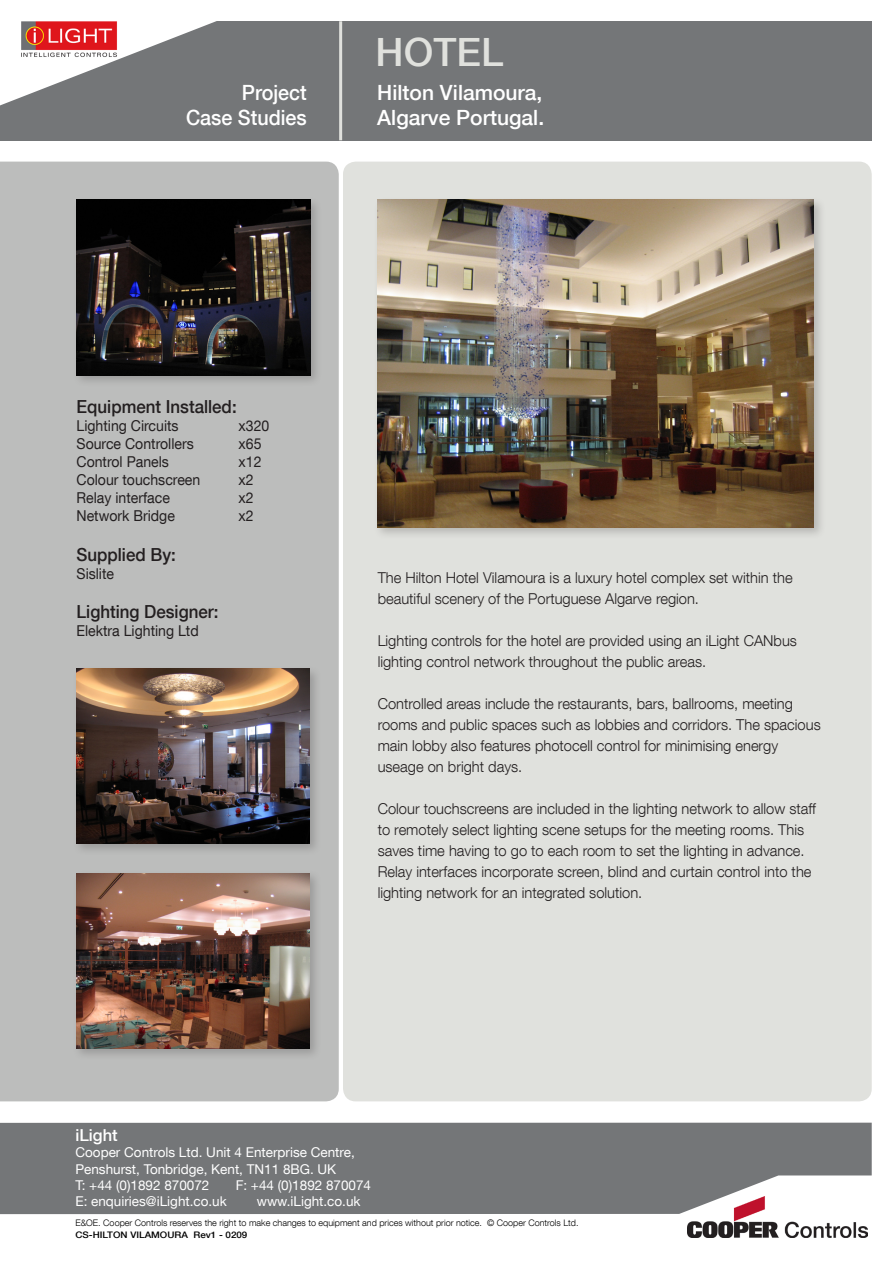
<style>
.page{position:relative;width:893px;height:1263px;background:#fff}
.page>*{position:absolute;margin:0;border:0;box-sizing:border-box;transform-origin:0 0}
.t1{font:500 39px "Helvetica Neue LT Com";color:#e0e1dd}
.t2{font:500 21px "Helvetica Neue LT Com";color:#fff}
.t3{font:500 21px "Helvetica Neue LT Com";color:#fff;scale:.94 1}
.t4{font:500 18px "Helvetica Neue LT Com";color:#231f20;scale:.94 1}
.t5{font:500 16.5px "Helvetica Neue LT Com";color:#fff}
.t6{font:300 15px/21px "Helvetica Neue LT Com";color:#231f20}
.t7{font:15px "Helvetica Neue LT Com";color:#231f20;scale:.94 1}
.t8{font:13.5px/16.2px "Helvetica Neue LT Com";color:#fff}
.t9{font:300 9px "Helvetica Neue LT Com";color:#000}
.t10{font:500 9px "Helvetica Neue LT Com";color:#000;scale:1.09 1}
</style>
<div class="page">
<img style="left:687px;top:1214px;width:181px;height:24px">
<svg style="left:0;top:1123px;width:872px;height:91px;background:#7d7e80"></svg>
<div style="left:0;top:21px;width:872px;height:119px;background:#747678"></div>
<svg style="left:0;top:21px;width:217px;height:84px"></svg>
<img style="left:20px;top:21px;width:97px;height:36px">
<div style="left:0;top:162px;width:339px;height:939px;background:#bcbdbc"></div>
<div style="left:343px;top:162px;width:529px;height:939px;background:#e0e1dd;border-radius:13px"></div>
<hr style="left:339px;top:21px;width:3px;height:119px;background:#e0e1dd">
<div style="left:374px;top:196px;width:452px;height:343px;background:#231f20;opacity:.22"></div>
<img style="left:378px;top:200px;width:436px;height:327px">
<div style="left:73px;top:196px;width:250px;height:192px;background:#231f20;opacity:.22"></div>
<img style="left:77px;top:200px;width:233px;height:175px">
<div style="left:73px;top:665px;width:248px;height:191px;background:#231f20;opacity:.22"></div>
<img style="left:77px;top:669px;width:232px;height:174px">
<div style="left:73px;top:869px;width:249px;height:191px;background:#231f20;opacity:.22"></div>
<img style="left:77px;top:873px;width:233px;height:175px">
<p class="t3" style="left:242px;top:80px;width:70px">Project</p>
<p class="t3" style="left:186px;top:105px;width:130px">Case Studies</p>
<p class="t1" style="left:376px;top:28px;width:129px">HOTEL</p>
<p class="t2" style="left:377px;top:80px;width:167px">Hilton Vilamoura,</p>
<p class="t2" style="left:377px;top:105px;width:168px">Algarve Portugal.</p>
<p class="t4" style="left:77px;top:396px;width:172px">Equipment Installed:</p>
<p class="t7" style="left:77px;top:416px;width:110px">Lighting Circuits</p>
<p class="t7" style="left:239px;top:416px;width:34px">x320</p>
<p class="t7" style="left:77px;top:434px;width:126px">Source Controllers</p>
<p class="t7" style="left:239px;top:434px;width:26px">x65</p>
<p class="t7" style="left:77px;top:452px;width:100px">Control Panels</p>
<p class="t7" style="left:239px;top:452px;width:26px">x12</p>
<p class="t7" style="left:77px;top:470px;width:133px">Colour touchscreen</p>
<p class="t7" style="left:239px;top:470px;width:18px">x2</p>
<p class="t7" style="left:77px;top:488px;width:101px">Relay interface</p>
<p class="t7" style="left:239px;top:488px;width:18px">x2</p>
<p class="t7" style="left:77px;top:506px;width:106px">Network Bridge</p>
<p class="t7" style="left:239px;top:506px;width:18px">x2</p>
<p class="t4" style="left:77px;top:543px;width:107px">Supplied By:</p>
<p class="t7" style="left:77px;top:564px;width:41px">Sislite</p>
<p class="t4" style="left:77px;top:601px;width:153px">Lighting Designer:</p>
<p class="t7" style="left:77px;top:621px;width:132px">Elektra Lighting Ltd</p>
<p class="t6" style="left:378px;top:566px;width:417px">The Hilton Hotel Vilamoura is a luxury hotel complex set within the beautiful scenery of the Portuguese Algarve region.</p>
<p class="t6" style="left:378px;top:629px;width:421px">Lighting controls for the hotel are provided using an iLight CANbus lighting control network throughout the public areas.</p>
<p class="t6" style="left:378px;top:692px;width:444px">Controlled areas include the restaurants, bars, ballrooms, meeting rooms and public spaces such as lobbies and corridors. The spacious main lobby also features photocell control for minimising energy useage on bright days.</p>
<p class="t6" style="left:378px;top:797px;width:440px">Colour touchscreens are included in the lighting network to allow staff to remotely select lighting scene setups for the meeting rooms. This saves time having to go to each room to set the lighting in advance.<br>Relay interfaces incorporate screen, blind and curtain control into the lighting network for an integrated solution.</p>
<p class="t5" style="left:75px;top:1125px;width:44px">iLight</p>
<p class="t8" style="left:75px;top:1144px;width:281px">Cooper Controls Ltd. Unit 4 Enterprise Centre,<br>Penshurst, Tonbridge, Kent, TN11 8BG. UK</p>
<p class="t8" style="left:75px;top:1176px;width:135px">T: +44 (0)1892 870072</p>
<p class="t8" style="left:236px;top:1176px;width:137px">F: +44 (0)1892 870074</p>
<p class="t8" style="left:75px;top:1193px;width:153px">E: enquiries@iLight.co.uk</p>
<p class="t8" style="left:257px;top:1193px;width:105px">www.iLight.co.uk</p>
<p class="t9" style="left:75px;top:1217px;width:505px">E&amp;OE. Cooper Controls reserves the right to make changes to equipment and prices without prior notice. © Cooper Controls Ltd.</p>
<p class="t10" style="left:75px;top:1229px;width:159px">CS-HILTON VILAMOURA Rev1 - 0209</p>
</div>
